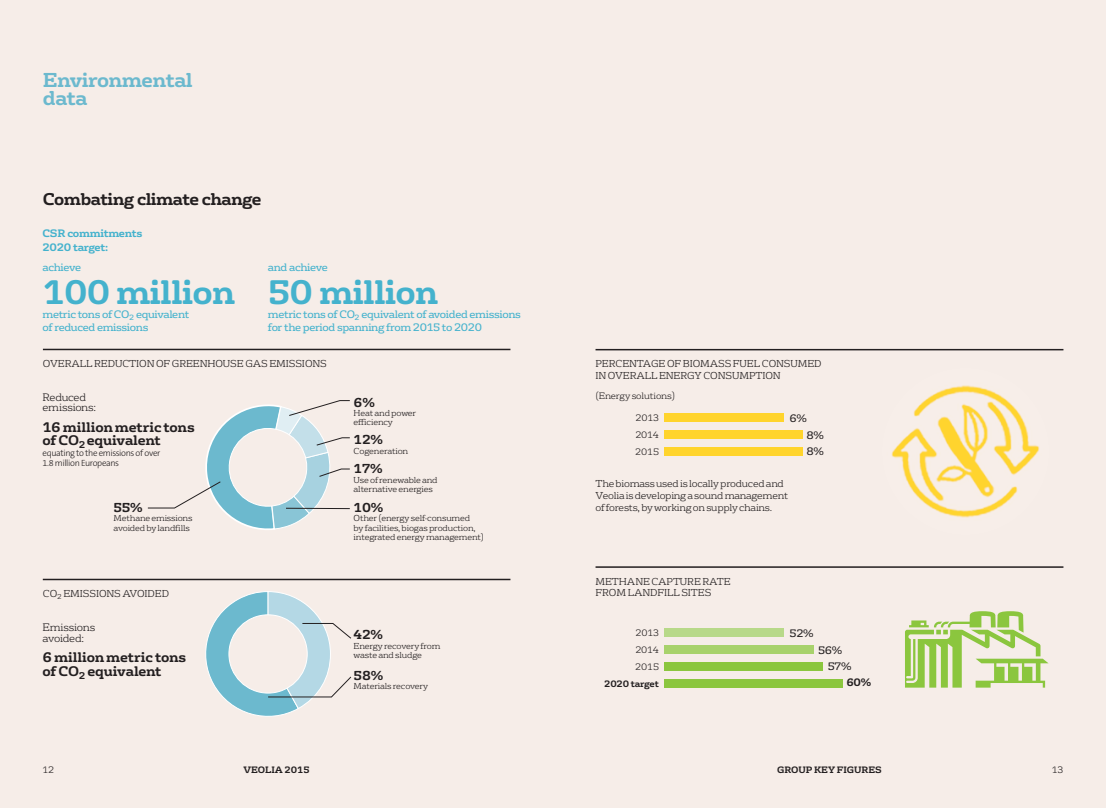
<style>
.page{position:relative;width:1106px;height:808px;background:#f6ede8}
.page>*{position:absolute;margin:0;border:0;box-sizing:border-box;transform-origin:0 0}
.t1{font:700 33px "FS Rufus";letter-spacing:-.03em;color:#44b2cd}
.t2{font:700 19.5px/18px "FS Rufus";letter-spacing:-.025em;color:#6cb9ce}
.t3{font:700 16.5px "FS Rufus";letter-spacing:-.035em;color:#231f20}
.t4{font:700 13.5px/13.5px "FS Rufus";letter-spacing:-.015em;color:#231f20}
.t5{font:700 12.6px "FS Rufus";letter-spacing:-.02em;color:#231f20}
.t6{font:10.5px/13.5px "FS Rufus";letter-spacing:-.035em;color:#44b2cd}
.t7{font:300 10.5px/10.5px "FS Rufus";letter-spacing:-.025em;color:#231f20}
.t8{font:700 10.5px/13.5px "FS Rufus";letter-spacing:-.03em;color:#44b2cd}
.t9{font:10.5px "FS Rufus";color:#231f20}
.t10{font:700 10.5px "FS Rufus";color:#231f20}
.t11{font:300 9.75px/12px "FS Rufus";letter-spacing:-.01em;color:#231f20}
.t12{font:300 9px/10.5px "The Sans OT3";letter-spacing:-.04em;color:#231f20}
.t13{font:300 9px "FS Rufus";letter-spacing:-.015em;color:#231f20}
.t14{font:700 9px "FS Rufus";letter-spacing:-.005em;color:#231f20}
.t15{font:300 8.4px/9.4px "FS Rufus";letter-spacing:-.02em;color:#231f20}
</style>
<div class="page">
<hr style="left:595px;top:349px;width:468px;height:1px;background:#231f20">
<hr style="left:595px;top:566px;width:468px;height:2px;background:#231f20">
<hr style="left:43px;top:349px;width:467px;height:1px;background:#231f20">
<hr style="left:43px;top:579px;width:467px;height:1px;background:#231f20">
<svg style="left:147px;top:400px;width:203px;height:130px"></svg>
<hr style="left:286px;top:508px;width:64px;height:1px;background:#231f20">
<div style="left:664px;top:413px;width:120px;height:9px;background:#ffd42c"></div>
<div style="left:664px;top:628px;width:120px;height:9px;background:#b8d989"></div>
<div style="left:664px;top:430px;width:139px;height:9px;background:#ffd42c"></div>
<div style="left:664px;top:645px;width:149px;height:9px;background:#a8d26c"></div>
<div style="left:664px;top:447px;width:139px;height:9px;background:#ffd42c"></div>
<div style="left:664px;top:662px;width:158px;height:9px;background:#8bc63e"></div>
<div style="left:664px;top:679px;width:179px;height:8px;background:#8bc63e"></div>
<svg style="left:905px;top:611px;width:143px;height:77px"></svg>
<img style="left:882px;top:368px;width:167px;height:167px;border-radius:84px">
<svg style="left:205px;top:591px;width:146px;height:126px"></svg>
<h2 class="t2" style="left:43px;top:69px;width:151px">Environmental data</h2>
<h3 class="t3" style="left:43px;top:185px;width:220px">Combating climate change</h3>
<p class="t8" style="left:43px;top:226px;width:101px">CSR commitments<br>2020 target:</p>
<p class="t6" style="left:43px;top:260px;width:40px">achieve</p>
<h1 class="t1" style="left:43px;top:264px;width:194px">100 million</h1>
<p class="t6" style="left:43px;top:306px;width:148px">metric tons of CO<sub>2</sub> equivalent of reduced emissions</p>
<p class="t6" style="left:268px;top:260px;width:61px">and achieve</p>
<h1 class="t1" style="left:268px;top:263px;width:171px">50 million</h1>
<p class="t6" style="left:268px;top:306px;width:254px">metric tons of CO<sub>2</sub> equivalent of avoided emissions for the period spanning from 2015 to 2020</p>
<p class="t11" style="left:43px;top:357px;width:285px">OVERALL REDUCTION OF GREENHOUSE GAS EMISSIONS</p>
<p class="t7" style="left:43px;top:391px;width:55px">Reduced emissions:</p>
<h3 class="t4" style="left:43px;top:419px;width:154px">16 million metric tons of CO<sub>2</sub> equivalent</h3>
<p class="t12" style="left:43px;top:448px;width:119px">equating to the emissions of over<br>1.8 million Europeans</p>
<p class="t5" style="left:114px;top:496px;width:31px">55%</p>
<p class="t15" style="left:114px;top:513px;width:80px">Methane emissions avoided by landfills</p>
<p class="t11" style="left:43px;top:587px;width:128px">CO<sub>2</sub> EMISSIONS AVOIDED</p>
<p class="t7" style="left:43px;top:621px;width:54px">Emissions avoided:</p>
<h3 class="t4" style="left:43px;top:650px;width:145px">6 million metric tons of CO<sub>2</sub> equivalent</h3>
<p class="t5" style="left:354px;top:391px;width:23px">6%</p>
<p class="t15" style="left:354px;top:407px;width:64px">Heat and power efficiency</p>
<p class="t5" style="left:354px;top:429px;width:31px">12%</p>
<p class="t15" style="left:354px;top:445px;width:56px">Cogeneration</p>
<p class="t5" style="left:354px;top:458px;width:30px">17%</p>
<p class="t15" style="left:354px;top:474px;width:86px">Use of renewable and alternative energies</p>
<p class="t5" style="left:354px;top:496px;width:31px">10%</p>
<p class="t15" style="left:354px;top:513px;width:132px">Other (energy self-consumed<br>by facilities, biogas production, integrated energy management)</p>
<p class="t5" style="left:354px;top:624px;width:31px">42%</p>
<p class="t15" style="left:354px;top:640px;width:88px">Energy recovery from waste and sludge</p>
<p class="t5" style="left:354px;top:664px;width:31px">58%</p>
<p class="t15" style="left:354px;top:680px;width:76px">Materials recovery</p>
<p class="t11" style="left:595px;top:357px;width:227px;line-height:11.2px">PERCENTAGE OF BIOMASS FUEL CONSUMED<br>IN OVERALL ENERGY CONSUMPTION</p>
<p class="t13" style="left:595px;top:389px;width:81px">(Energy solutions)</p>
<p class="t13" style="left:635px;top:410px;width:25px">2013</p>
<p class="t9" style="left:789px;top:410px;width:19px">6%</p>
<p class="t13" style="left:635px;top:427px;width:25px">2014</p>
<p class="t9" style="left:806px;top:426px;width:19px">8%</p>
<p class="t13" style="left:635px;top:445px;width:25px">2015</p>
<p class="t9" style="left:806px;top:443px;width:19px">8%</p>
<p class="t11" style="left:595px;top:477px;width:194px">The biomass used is locally produced and<br>Veolia is developing a sound management of forests, by working on supply chains.</p>
<p class="t11" style="left:595px;top:575px;width:137px;line-height:11.2px">METHANE CAPTURE RATE<br>FROM LANDFILL SITES</p>
<p class="t13" style="left:635px;top:625px;width:25px">2013</p>
<p class="t9" style="left:789px;top:625px;width:26px">52%</p>
<p class="t13" style="left:635px;top:642px;width:25px">2014</p>
<p class="t9" style="left:818px;top:641px;width:26px">56%</p>
<p class="t13" style="left:635px;top:660px;width:25px">2015</p>
<p class="t14" style="left:604px;top:676px;width:56px">2020 target</p>
<p class="t9" style="left:827px;top:658px;width:25px">57%</p>
<p class="t10" style="left:846px;top:673px;width:26px">60%</p>
<p class="t13" style="left:43px;top:763px;width:13px">12</p>
<p class="t14" style="left:243px;top:762px;width:67px">VEOLIA 2015</p>
<p class="t14" style="left:777px;top:762px;width:106px">GROUP KEY FIGURES</p>
<p class="t13" style="left:1051px;top:763px;width:13px">13</p>
</div>
